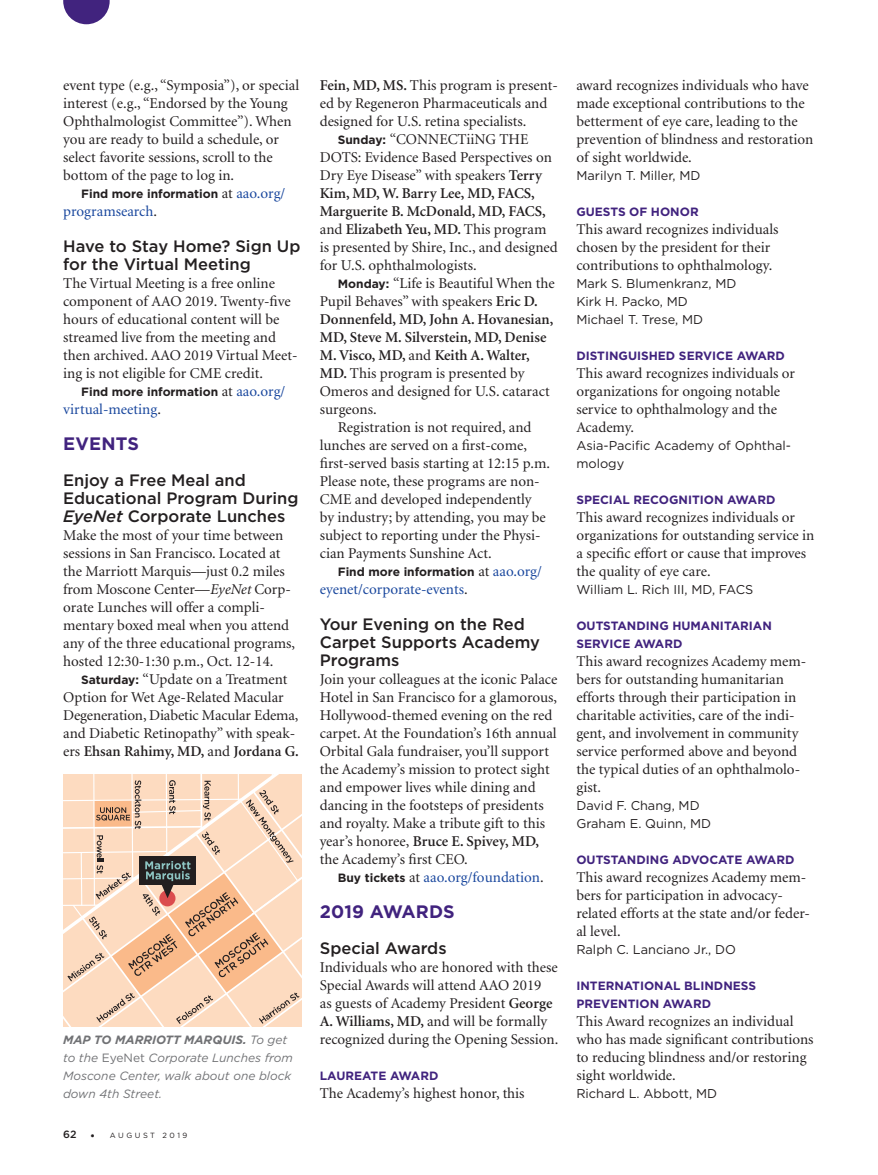
<style>
.page{position:relative;width:878px;height:1175px;background:#fff}
.page>*{position:absolute;margin:0;border:0;box-sizing:border-box;transform-origin:0 0}
.NB_Section_Head{font:700 18px "Gotham";letter-spacing:.01em;color:#41237e}
.NB_story_title{font:500 16.5px/18px "Gotham";color:#231f20}
.BODY_text_NO_indent{font:15px/18px "Minion";color:#231f20}
.BODY_text{font:15px/18px "Minion";color:#231f20}
.BODY_text-2{font:15px "Minion";color:#18469d}
.SIDEBAR_body_NO_inde{font:12.75px/18px "Gotham";color:#231f20}
.NB_story_title-2{font:700 12px/18px "Gotham";color:#41237e}
.t1{font:italic 12px/18px "Gotham";color:#717275}
.BODY_text-3{font:700 12px "Gotham";color:#231f20}
.t2{font:7.5px "Gotham";letter-spacing:.34em;color:#231f20}
.s1{font-family:"Minion";font-weight:400;font-size:15px}
.s2{font-family:"Minion";font-weight:400;font-size:15px;color:#18469d}
.s3{color:#231f20}
.s4{font-style:italic}
.s5{font-family:"Gotham";font-weight:700;font-size:12px}
.s6{font-weight:600}
.s7{font-weight:700}
.s8{font-style:normal}
.s9{font-weight:500;font-size:10.5px}
.s10{font-weight:300;font-size:12px}
.s11{font-family:"Gotham";font-weight:700;font-size:12px;color:#231f20}
</style>
<div class="page">
<svg style="left:63px;top:0;width:47px;height:24px"></svg>
<svg style="left:63px;top:775px;width:239px;height:251px;background:#eeccb1"></svg>
<p class="BODY_text_NO_indent" style="left:63px;top:77px;width:237px">event type (e.g., “Symposia”), or special interest (e.g., “Endorsed by the Young Ophthalmologist Committee”). When you are ready to build a schedule, or select favorite sessions, scroll to the bottom of the page to log in.</p>
<p class="BODY_text-3" style="left:81px;top:186px;width:206px">Find more information <span class="s1">at</span> <span class="s2">aao.org/</span></p>
<p class="BODY_text-2" style="left:63px;top:204px;width:95px">programsearch<span class="s3">.</span></p>
<p class="NB_story_title" style="left:63px;top:237px;width:239px">Have to Stay Home? Sign Up for the Virtual Meeting</p>
<p class="BODY_text_NO_indent" style="left:63px;top:275px;width:236px">The Virtual Meeting is a free online component of AAO 2019. Twenty-five hours of educational content will be streamed live from the meeting and then archived. AAO 2019 Virtual Meet&shy;ing is not eligible for CME credit.</p>
<p class="BODY_text-3" style="left:81px;top:384px;width:206px">Find more information <span class="s1">at</span> <span class="s2">aao.org/</span></p>
<p class="BODY_text-2" style="left:63px;top:402px;width:99px">virtual-meeting<span class="s3">.</span></p>
<p class="NB_Section_Head" style="left:63px;top:432px;width:77px">EVENTS</p>
<p class="NB_story_title" style="left:63px;top:471px;width:237px">Enjoy a Free Meal and<br>Educational Program During<br><span class="s4">EyeNet</span> Corporate Lunches</p>
<p class="BODY_text_NO_indent" style="left:63px;top:527px;width:233px">Make the most of your time between sessions in San Francisco. Located at the Marriott Marquis—just 0.2 miles from Moscone Center—<span class="s4">EyeNet</span> Corp&shy;orate Lunches will offer a compli&shy;mentary boxed meal when you attend any of the three educational programs, hosted 12:30-1:30 p.m., Oct. 12-14.</p>
<p class="BODY_text" style="left:63px;top:671px;width:237px;text-indent:18px"><span class="s5">Saturday:</span> “Update on a Treatment Option for Wet Age-Related Macular Degeneration, Diabetic Macular Edema, and Diabetic Retinopathy” with speak&shy;ers <span class="s6">Ehsan Rahimy, MD,</span> and <span class="s6">Jordana G.</span></p>
<p class="t1" style="left:63px;top:1030px;width:231px"><span class="s7">MAP TO MARRIOTT MARQUIS.</span> To get to the <span class="s8">EyeNet</span> Corporate Lunches from<br>Moscone Center, walk about one block down 4th Street.</p>
<p class="t2" style="left:63px;top:1130px;width:126px"><span class="s9">62</span> <span class="s10">•</span> AUGUST 2019</p>
<p class="BODY_text" style="left:320px;top:77px;width:240px"><span class="s6">Fein, MD, MS.</span> This program is present&shy;ed by Regeneron Pharmaceuticals and designed for U.S. retina specialists.</p>
<p class="BODY_text" style="left:320px;top:131px;width:239px;text-indent:18px"><span class="s5">Sunday:</span> “CONNECTiiNG THE DOTS: Evidence Based Perspectives on Dry Eye Disease” with speakers <span class="s6">Terry Kim, MD, W. Barry Lee, MD, FACS, Marguerite B. McDonald, MD, FACS, </span>and <span class="s6">Elizabeth Yeu, MD.</span> This program is presented by Shire, Inc., and designed for U.S. ophthalmologists.</p>
<p class="BODY_text" style="left:320px;top:275px;width:236px;text-indent:18px"><span class="s5">Monday:</span> “Life is Beautiful When the<br>Pupil Behaves” with speakers <span class="s6">Eric D.<br>Donnenfeld, MD, John A. Hovanesian,<br>MD, Steve M. Silverstein, MD, Denise<br>M. Visco, MD,</span> and <span class="s6">Keith A. Walter,<br>MD.</span> This program is presented by<br>Omeros and designed for U.S. cataract surgeons.</p>
<p class="BODY_text" style="left:320px;top:419px;width:232px;text-indent:18px">Registration is not required, and lunches are served on a first-come, first-served basis starting at 12:15 p.m.<br>Please note, these programs are non-CME and developed independently<br>by industry; by attending, you may be subject to reporting under the Physi&shy;cian Payments Sunshine Act.</p>
<p class="BODY_text-3" style="left:338px;top:564px;width:206px">Find more information <span class="s1">at</span> <span class="s2">aao.org/</span></p>
<p class="BODY_text-2" style="left:320px;top:582px;width:149px">eyenet/corporate-events<span class="s3">.</span></p>
<p class="NB_story_title" style="left:320px;top:615px;width:222px">Your Evening on the Red<br>Carpet Supports Academy<br>Programs</p>
<p class="BODY_text_NO_indent" style="left:320px;top:671px;width:239px">Join your colleagues at the iconic Palace Hotel in San Francisco for a glamorous, Hollywood-themed evening on the red carpet. At the Foundation’s 16th annual Orbital Gala fundraiser, you’ll support the Academy’s mission to protect sight and empower lives while dining and dancing in the footsteps of presidents and royalty. Make a tribute gift to this year’s honoree, <span class="s6">Bruce E. Spivey, MD, </span>the Academy’s first CEO.</p>
<p class="BODY_text-2" style="left:338px;top:870px;width:207px"><span class="s11">Buy tickets</span> <span class="s3">at</span> aao.org/foundation<span class="s3">.</span></p>
<p class="NB_Section_Head" style="left:320px;top:900px;width:136px">2019 AWARDS</p>
<p class="NB_story_title" style="left:320px;top:939px;width:128px">Special Awards</p>
<p class="BODY_text_NO_indent" style="left:320px;top:959px;width:240px">Individuals who are honored with these Special Awards will attend AAO 2019<br>as guests of Academy President <span class="s6">George A. Williams, MD,</span> and will be formally recognized during the Opening Session.</p>
<p class="NB_story_title-2" style="left:320px;top:1067px;width:120px">LAUREATE AWARD</p>
<p class="BODY_text_NO_indent" style="left:320px;top:1085px;width:206px">The Academy’s highest honor, this</p>
<p class="BODY_text_NO_indent" style="left:576px;top:77px;width:238px">award recognizes individuals who have made exceptional contributions to the betterment of eye care, leading to the prevention of blindness and restoration of sight worldwide.</p>
<p class="SIDEBAR_body_NO_inde" style="left:576px;top:166px;width:126px">Marilyn T. Miller, MD</p>
<p class="NB_story_title-2" style="left:576px;top:203px;width:124px">GUESTS OF HONOR</p>
<p class="BODY_text_NO_indent" style="left:576px;top:221px;width:203px">This award recognizes individuals chosen by the president for their contributions to ophthalmology.</p>
<p class="SIDEBAR_body_NO_inde" style="left:576px;top:274px;width:162px">Mark S. Blumenkranz, MD</p>
<p class="SIDEBAR_body_NO_inde" style="left:576px;top:292px;width:113px">Kirk H. Packo, MD</p>
<p class="SIDEBAR_body_NO_inde" style="left:576px;top:310px;width:128px">Michael T. Trese, MD</p>
<p class="NB_story_title-2" style="left:576px;top:347px;width:210px">DISTINGUISHED SERVICE AWARD</p>
<p class="BODY_text_NO_indent" style="left:576px;top:365px;width:220px">This award recognizes individuals or organizations for ongoing notable service to ophthalmology and the<br>Academy.</p>
<p class="SIDEBAR_body_NO_inde" style="left:576px;top:436px;width:214px">Asia-Pacific Academy of Ophthal&shy;mology</p>
<p class="NB_story_title-2" style="left:576px;top:491px;width:200px">SPECIAL RECOGNITION AWARD</p>
<p class="BODY_text_NO_indent" style="left:576px;top:509px;width:239px">This award recognizes individuals or organizations for outstanding service in a specific effort or cause that improves the quality of eye care.</p>
<p class="SIDEBAR_body_NO_inde" style="left:576px;top:580px;width:179px">William L. Rich III, MD, FACS</p>
<p class="NB_story_title-2" style="left:576px;top:617px;width:197px">OUTSTANDING HUMANITARIAN<br>SERVICE AWARD</p>
<p class="BODY_text_NO_indent" style="left:576px;top:653px;width:231px">This award recognizes Academy mem&shy;bers for outstanding humanitarian efforts through their participation in charitable activities, care of the indi&shy;gent, and involvement in community service performed above and beyond the typical duties of an ophthalmolo&shy;gist.</p>
<p class="SIDEBAR_body_NO_inde" style="left:576px;top:796px;width:125px">David F. Chang, MD</p>
<p class="SIDEBAR_body_NO_inde" style="left:576px;top:814px;width:136px">Graham E. Quinn, MD</p>
<p class="NB_story_title-2" style="left:576px;top:851px;width:219px">OUTSTANDING ADVOCATE AWARD</p>
<p class="BODY_text_NO_indent" style="left:576px;top:869px;width:235px">This award recognizes Academy mem&shy;bers for participation in advocacy&shy;related efforts at the state and/or feder&shy;al level.</p>
<p class="SIDEBAR_body_NO_inde" style="left:576px;top:940px;width:161px">Ralph C. Lanciano Jr., DO</p>
<p class="NB_story_title-2" style="left:576px;top:977px;width:181px">INTERNATIONAL BLINDNESS<br>PREVENTION AWARD</p>
<p class="BODY_text_NO_indent" style="left:576px;top:1013px;width:239px">This Award recognizes an individual who has made significant contributions to reducing blindness and/or restoring sight worldwide.</p>
<p class="SIDEBAR_body_NO_inde" style="left:576px;top:1084px;width:142px">Richard L. Abbott, MD</p>
</div>
